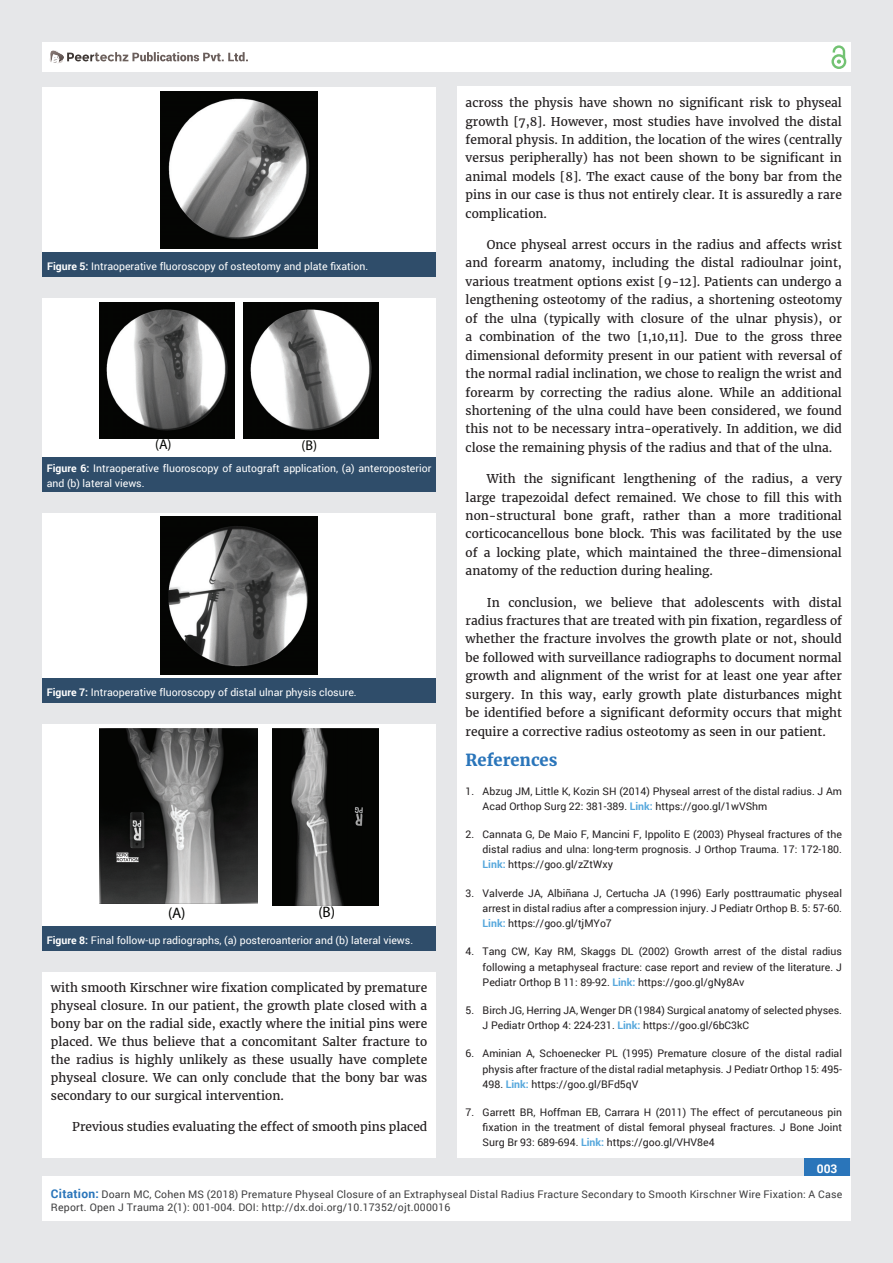
<style>
.page{position:relative;width:893px;height:1263px;background:#e6e7e9}
.page>*{position:absolute;margin:0;border:0;box-sizing:border-box;transform-origin:0 0}
.t1{font:700 16.5px "Merriweather";color:#2a75ba}
.t2{font:15.15px "Myriad Pro";color:#040503}
.t3{font:14.1px "Myriad Pro";color:#040503}
.t4{font:12px/18.5px "Merriweather";color:#231f20;text-align:justify}
.t5{font:700 12px "Roboto";color:#fff}
.t6{font:10.5px/15.3px "Roboto";color:#231f20;text-align:justify}
.t7{font:10.5px/15px "Roboto";color:#fff}
.t8{font:10.5px/13.5px "Roboto";letter-spacing:.02em;color:#3e3e3f}
.s1{font-weight:700}
.s2{font-weight:700;color:#56a7dc}
.s3{font-weight:700;font-size:12px;color:#2a75ba}
</style>
<div class="page">
<div style="left:42px;top:43px;width:808px;height:29px;background:#fff"></div>
<div style="left:831px;top:54px;width:15px;height:15px;border:2px solid #72c272;border-radius:50%"></div>
<svg style="left:831px;top:45px;width:15px;height:19px"></svg>
<div style="left:804px;top:1157px;width:46px;height:43px;background:#2a75ba"></div>
<svg style="left:49px;top:50px;width:199px;height:14px"></svg>
<div style="left:42px;top:1176px;width:809px;height:44px;background:#fff"></div>
<div style="left:457px;top:87px;width:393px;height:1071px;background:#fff"></div>
<div style="left:43px;top:87px;width:393px;height:166px;background:#fff"></div>
<div style="left:43px;top:253px;width:393px;height:24px;background:#2f4d6a"></div>
<img style="left:161px;top:91px;width:157px;height:157px">
<div style="left:42px;top:298px;width:394px;height:159px;background:#fff"></div>
<div style="left:42px;top:457px;width:394px;height:34px;background:#2f4d6a"></div>
<img style="left:99px;top:303px;width:136px;height:136px">
<img style="left:243px;top:303px;width:136px;height:136px">
<div style="left:42px;top:513px;width:394px;height:166px;background:#fff"></div>
<div style="left:42px;top:679px;width:394px;height:24px;background:#2f4d6a"></div>
<img style="left:160px;top:517px;width:158px;height:157px">
<div style="left:42px;top:724px;width:394px;height:202px;background:#fff"></div>
<div style="left:42px;top:926px;width:394px;height:25px;background:#2f4d6a"></div>
<img style="left:99px;top:729px;width:159px;height:175px">
<img style="left:272px;top:729px;width:107px;height:176px">
<div style="left:42px;top:972px;width:394px;height:186px;background:#fff"></div>
<p class="t7" style="left:47px;top:259px;width:323px"><span class="s1">Figure 5:</span> Intraoperative fluoroscopy of osteotomy and plate fixation.</p>
<p class="t3" style="left:155px;top:436px;width:18px">(A)</p>
<p class="t3" style="left:301px;top:437px;width:17px">(B)</p>
<p class="t7" style="left:47px;top:461px;width:386px"><span class="s1">Figure 6:</span> Intraoperative fluoroscopy of autograft application, (a) anteroposterior and (b) lateral views.</p>
<p class="t7" style="left:47px;top:685px;width:311px"><span class="s1">Figure 7:</span> Intraoperative fluoroscopy of distal ulnar physis closure.</p>
<p class="t2" style="left:168px;top:904px;width:19px">(A)</p>
<p class="t2" style="left:318px;top:903px;width:18px">(B)</p>
<p class="t7" style="left:47px;top:932px;width:368px"><span class="s1">Figure 8:</span> Final follow-up radiographs, (a) posteroanterior and (b) lateral views.</p>
<p class="t4" style="left:51px;top:979px;width:378px;line-height:18px">with smooth Kirschner wire fixation complicated by premature physeal closure. In our patient, the growth plate closed with a bony bar on the radial side, exactly where the initial pins were placed. We thus believe that a concomitant Salter fracture to the radius is highly unlikely as these usually have complete physeal closure. We can only conclude that the bony bar was secondary to our surgical intervention.</p>
<p class="t4" style="left:72px;top:1118px;width:357px">Previous studies evaluating the effect of smooth pins placed</p>
<p class="t4" style="left:466px;top:94px;width:378px">across the physis have shown no significant risk to physeal growth [7,8]. However, most studies have involved the distal femoral physis. In addition, the location of the wires (centrally versus peripherally) has not been shown to be significant in animal models [8]. The exact cause of the bony bar from the pins in our case is thus not entirely clear. It is assuredly a rare complication.</p>
<p class="t4" style="left:466px;top:235px;width:378px;text-indent:21px">Once physeal arrest occurs in the radius and affects wrist and forearm anatomy, including the distal radioulnar joint, various treatment options exist [9-12]. Patients can undergo a lengthening osteotomy of the radius, a shortening osteotomy of the ulna (typically with closure of the ulnar physis), or a combination of the two [1,10,11]. Due to the gross three dimensional deformity present in our patient with reversal of the normal radial inclination, we chose to realign the wrist and forearm by correcting the radius alone. While an additional shortening of the ulna could have been considered, we found this not to be necessary intra-operatively. In addition, we did close the remaining physis of the radius and that of the ulna.</p>
<p class="t4" style="left:466px;top:470px;width:378px;text-indent:21px">With the significant lengthening of the radius, a very large trapezoidal defect remained. We chose to fill this with non-structural bone graft, rather than a more traditional corticocancellous bone block. This was facilitated by the use of a locking plate, which maintained the three-dimensional anatomy of the reduction during healing.</p>
<p class="t4" style="left:466px;top:593px;width:378px;text-indent:21px">In conclusion, we believe that adolescents with distal radius fractures that are treated with pin fixation, regardless of whether the fracture involves the growth plate or not, should be followed with surveillance radiographs to document normal growth and alignment of the wrist for at least one year after surgery. In this way, early growth plate disturbances might be identified before a significant deformity occurs that might require a corrective radius osteotomy as seen in our patient.</p>
<h1 class="t1" style="left:466px;top:750px;width:93px">References</h1>
<p class="t6" style="left:483px;top:783px;width:361px;text-indent:-17px">1. Abzug JM, Little K, Kozin SH (2014) Physeal arrest of the distal radius. J Am<br>Acad Orthop Surg 22: 381-389. <span class="s2">Link:</span> https://goo.gl/1wVShm</p>
<p class="t6" style="left:483px;top:826px;width:361px;text-indent:-17px">2. Cannata G, De Maio F, Mancini F, Ippolito E (2003) Physeal fractures of the distal radius and ulna: long-term prognosis. J Orthop Trauma. 17: 172-180.<br><span class="s2">Link:</span> https://goo.gl/zZtWxy</p>
<p class="t6" style="left:483px;top:885px;width:361px;text-indent:-17px">3. Valverde JA, Albiñana J, Certucha JA (1996) Early posttraumatic physeal arrest in distal radius after a compression injury. J Pediatr Orthop B. 5: 57-60.<br><span class="s2">Link:</span> https://goo.gl/tjMYo7</p>
<p class="t6" style="left:483px;top:943px;width:361px;text-indent:-17px">4. Tang CW, Kay RM, Skaggs DL (2002) Growth arrest of the distal radius following a metaphyseal fracture: case report and review of the literature. J Pediatr Orthop B 11: 89-92. <span class="s2">Link:</span> https://goo.gl/gNy8Av</p>
<p class="t6" style="left:483px;top:1002px;width:361px;text-indent:-17px">5. Birch JG, Herring JA, Wenger DR (1984) Surgical anatomy of selected physes.<br>J Pediatr Orthop 4: 224-231. <span class="s2">Link:</span> https://goo.gl/6bC3kC</p>
<p class="t6" style="left:483px;top:1045px;width:361px;text-indent:-17px">6. Aminian A, Schoenecker PL (1995) Premature closure of the distal radial physis after fracture of the distal radial metaphysis. J Pediatr Orthop 15: 495- 498. <span class="s2">Link:</span> https://goo.gl/BFd5qV</p>
<p class="t6" style="left:483px;top:1104px;width:361px;text-indent:-17px">7. Garrett BR, Hoffman EB, Carrara H (2011) The effect of percutaneous pin fixation in the treatment of distal femoral physeal fractures. J Bone Joint Surg Br 93: 689-694. <span class="s2">Link:</span> https://goo.gl/VHV8e4</p>
<p class="t5" style="left:817px;top:1161px;width:22px">003</p>
<p class="t8" style="left:51px;top:1187px;width:793px"><span class="s3">Citation:</span> Doarn MC, Cohen MS (2018) Premature Physeal Closure of an Extraphyseal Distal Radius Fracture Secondary to Smooth Kirschner Wire Fixation: A Case<br>Report. Open J Trauma 2(1): 001-004. DOI: http://dx.doi.org/10.17352/ojt.000016</p>
</div>
